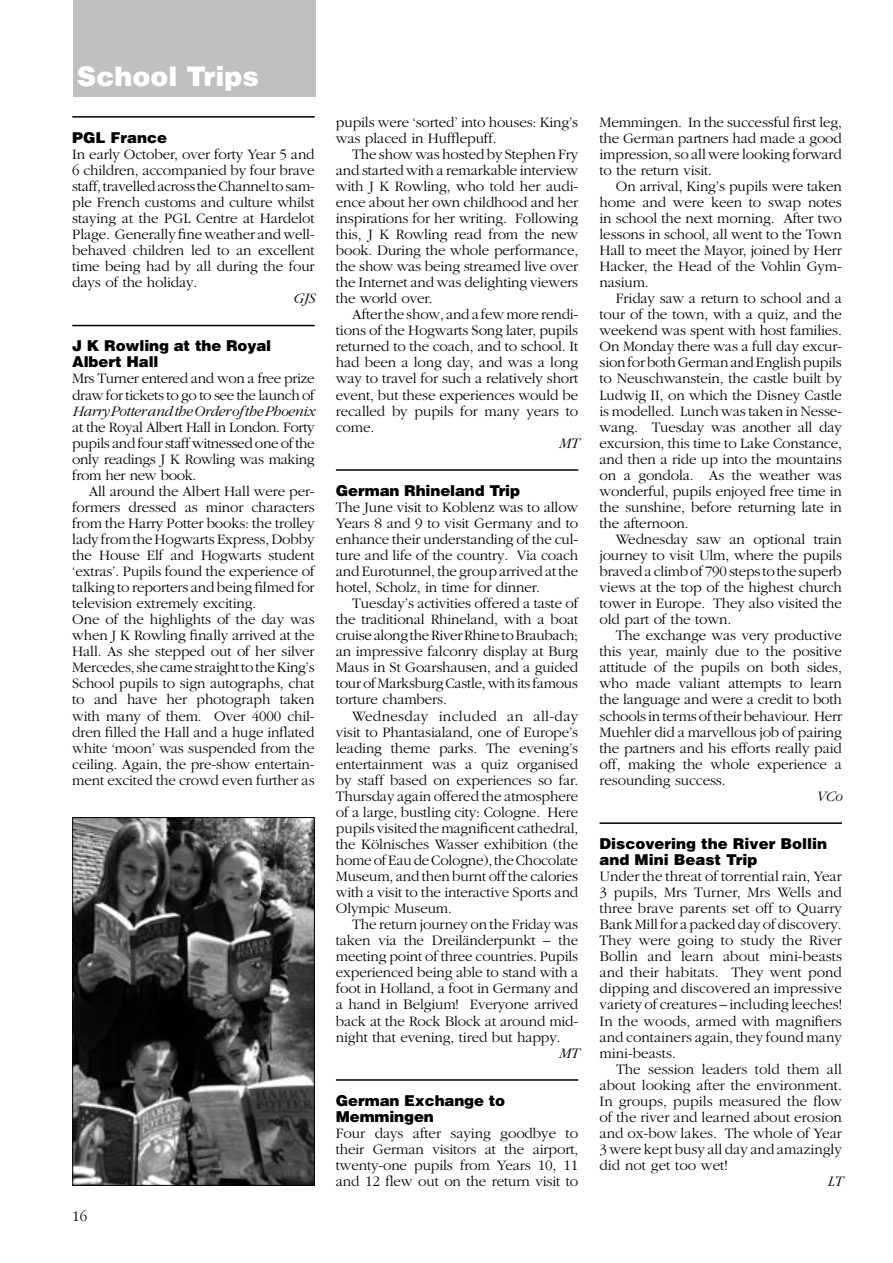
<style>
.page{position:relative;width:893px;height:1263px;background:#fff}
.page>*{position:absolute;margin:0;border:0;box-sizing:border-box;transform-origin:0 0}
.t1{font:900 27px "Helvetica";color:#fff}
.t2{font:300 15px/16px "Garamond";letter-spacing:-.01em;color:#000;text-align:justify}
.t3{font:900 15px/16px "Helvetica";letter-spacing:-.01em;color:#000}
.t4{font:italic 300 15px "Garamond";letter-spacing:-.025em;color:#000}
</style>
<div class="page">
<div style="left:74px;top:0;width:242px;height:97px;background:#c0c0c0"></div>
<hr style="left:72px;top:116px;width:243px;height:2px;background:#000">
<hr style="left:72px;top:325px;width:243px;height:1px;background:#000">
<hr style="left:336px;top:469px;width:242px;height:2px;background:#000">
<hr style="left:336px;top:1079px;width:242px;height:2px;background:#000">
<hr style="left:600px;top:822px;width:242px;height:2px;background:#000">
<img style="left:74px;top:819px;width:239px;height:365px">
<div style="left:72px;top:817px;width:243px;height:369px;border:1px solid #000"></div>
<h1 class="t1" style="left:77px;top:59px;width:184px">School Trips</h1>
<p class="t3" style="left:72px;top:129px;width:97px">PGL France</p>
<p class="t2" style="left:72px;top:146px;width:244px">In early October, over forty Year 5 and 6 children, accompanied by four brave staff, travelled across the Channel to sam&shy;ple French customs and culture whilst staying at the PGL Centre at Hardelot Plage. Generally fine weather and well&shy;behaved children led to an excellent time being had by all during the four days of the holiday.</p>
<p class="t4" style="left:293px;top:290px;width:23px">GJS</p>
<p class="t3" style="left:72px;top:337px;width:201px">J K Rowling at the Royal<br>Albert Hall</p>
<p class="t2" style="left:72px;top:371px;width:244px">Mrs Turner entered and won a free prize draw for tickets to go to see the launch of</p>
<p class="t4" style="left:72px;top:403px;width:244px">Harry Potter and the Order of the Phoenix</p>
<p class="t2" style="left:72px;top:419px;width:244px">at the Royal Albert Hall in London. Forty pupils and four staff witnessed one of the only readings J K Rowling was making from her new book.</p>
<p class="t2" style="left:72px;top:483px;width:244px;text-align:left;text-indent:16px">All around the Albert Hall were per&shy;formers dressed as minor characters from the Harry Potter books: the trolley lady from the Hogwarts Express, Dobby the House Elf and Hogwarts student ‘extras’. Pupils found the experience of talking to reporters and being filmed for television extremely exciting.<br>One of the highlights of the day was when J K Rowling finally arrived at the Hall. As she stepped out of her silver Mercedes, she came straight to the King’s School pupils to sign autographs, chat to and have her photograph taken with many of them. Over 4000 chil&shy;dren filled the Hall and a huge inflated white ‘moon’ was suspended from the ceiling. Again, the pre-show entertain&shy;ment excited the crowd even further as</p>
<p class="t2" style="left:72px;top:1209px;width:16px">16</p>
<p class="t2" style="left:336px;top:114px;width:244px">pupils were ‘sorted’ into houses: King’s was placed in Hufflepuff.</p>
<p class="t2" style="left:336px;top:146px;width:244px;text-indent:16px">The show was hosted by Stephen Fry and started with a remarkable interview with J K Rowling, who told her audi&shy;ence about her own childhood and her inspirations for her writing. Following this, J K Rowling read from the new book. During the whole performance, the show was being streamed live over the Internet and was delighting viewers the world over.</p>
<p class="t2" style="left:336px;top:307px;width:244px;text-indent:16px">After the show, and a few more rendi&shy;tions of the Hogwarts Song later, pupils returned to the coach, and to school. It had been a long day, and was a long way to travel for such a relatively short event, but these experiences would be recalled by pupils for many years to come.</p>
<p class="t4" style="left:558px;top:435px;width:21px">MT</p>
<p class="t3" style="left:336px;top:482px;width:186px">German Rhineland Trip</p>
<p class="t2" style="left:336px;top:499px;width:244px">The June visit to Koblenz was to allow Years 8 and 9 to visit Germany and to enhance their understanding of the cul&shy;ture and life of the country. Via coach and Eurotunnel, the group arrived at the hotel, Scholz, in time for dinner.</p>
<p class="t2" style="left:336px;top:595px;width:244px;text-indent:16px">Tuesday’s activities offered a taste of the traditional Rhineland, with a boat cruise along the River Rhine to Braubach; an impressive falconry display at Burg Maus in St Goarshausen, and a guided tour of Marksburg Castle, with its famous torture chambers.</p>
<p class="t2" style="left:336px;top:708px;width:244px;text-indent:16px">Wednesday included an all-day visit to Phantasialand, one of Europe’s leading theme parks. The evening’s entertainment was a quiz organised by staff based on experiences so far.<br>Thursday again offered the atmosphere of a large, bustling city: Cologne. Here pupils visited the magnificent cathedral, the Kölnisches Wasser exhibition (the home of Eau de Cologne), the Chocolate Museum, and then burnt off the calories with a visit to the interactive Sports and Olympic Museum.</p>
<p class="t2" style="left:336px;top:916px;width:244px;text-indent:16px">The return journey on the Friday was taken via the Dreiländerpunkt – the meeting point of three countries. Pupils experienced being able to stand with a foot in Holland, a foot in Germany and a hand in Belgium! Everyone arrived back at the Rock Block at around mid&shy;night that evening, tired but happy.</p>
<p class="t4" style="left:558px;top:1045px;width:21px">MT</p>
<p class="t3" style="left:336px;top:1092px;width:171px">German Exchange to<br>Memmingen</p>
<p class="t2" style="left:336px;top:1125px;width:244px">Four days after saying goodbye to their German visitors at the airport, twenty-one pupils from Years 10, 11 and 12 flew out on the return visit to</p>
<p class="t2" style="left:600px;top:114px;width:244px">Memmingen. In the successful first leg, the German partners had made a good impression, so all were looking forward to the return visit.</p>
<p class="t2" style="left:600px;top:178px;width:244px;text-indent:16px">On arrival, King’s pupils were taken home and were keen to swap notes in school the next morning. After two lessons in school, all went to the Town Hall to meet the Mayor, joined by Herr Hacker, the Head of the Vohlin Gym&shy;nasium.</p>
<p class="t2" style="left:600px;top:291px;width:244px;text-indent:16px">Friday saw a return to school and a tour of the town, with a quiz, and the weekend was spent with host families.<br>On Monday there was a full day excur&shy;sion for both German and English pupils to Neuschwanstein, the castle built by Ludwig II, on which the Disney Castle is modelled. Lunch was taken in Nesse&shy;wang. Tuesday was another all day excursion, this time to Lake Constance, and then a ride up into the mountains on a gondola. As the weather was wonderful, pupils enjoyed free time in the sunshine, before returning late in the afternoon.</p>
<p class="t2" style="left:600px;top:531px;width:244px;text-indent:16px">Wednesday saw an optional train journey to visit Ulm, where the pupils braved a climb of 790 steps to the superb views at the top of the highest church tower in Europe. They also visited the old part of the town.</p>
<p class="t2" style="left:600px;top:628px;width:244px;text-indent:16px">The exchange was very productive this year, mainly due to the positive attitude of the pupils on both sides, who made valiant attempts to learn the language and were a credit to both schools in terms of their behaviour. Herr Muehler did a marvellous job of pairing the partners and his efforts really paid off, making the whole experience a resounding success.</p>
<p class="t4" style="left:816px;top:788px;width:28px">VCo</p>
<p class="t3" style="left:600px;top:835px;width:229px">Discovering the River Bollin and Mini Beast Trip</p>
<p class="t2" style="left:600px;top:868px;width:244px">Under the threat of torrential rain, Year 3 pupils, Mrs Turner, Mrs Wells and three brave parents set off to Quarry Bank Mill for a packed day of discovery.<br>They were going to study the River Bollin and learn about mini-beasts and their habitats. They went pond dipping and discovered an impressive variety of creatures – including leeches!<br>In the woods, armed with magnifiers and containers again, they found many mini-beasts.</p>
<p class="t2" style="left:600px;top:1061px;width:244px;text-indent:17px">The session leaders told them all about looking after the environment.<br>In groups, pupils measured the flow of the river and learned about erosion and ox-bow lakes. The whole of Year 3 were kept busy all day and amazingly did not get too wet!</p>
<p class="t4" style="left:827px;top:1173px;width:16px">LT</p>
</div>
